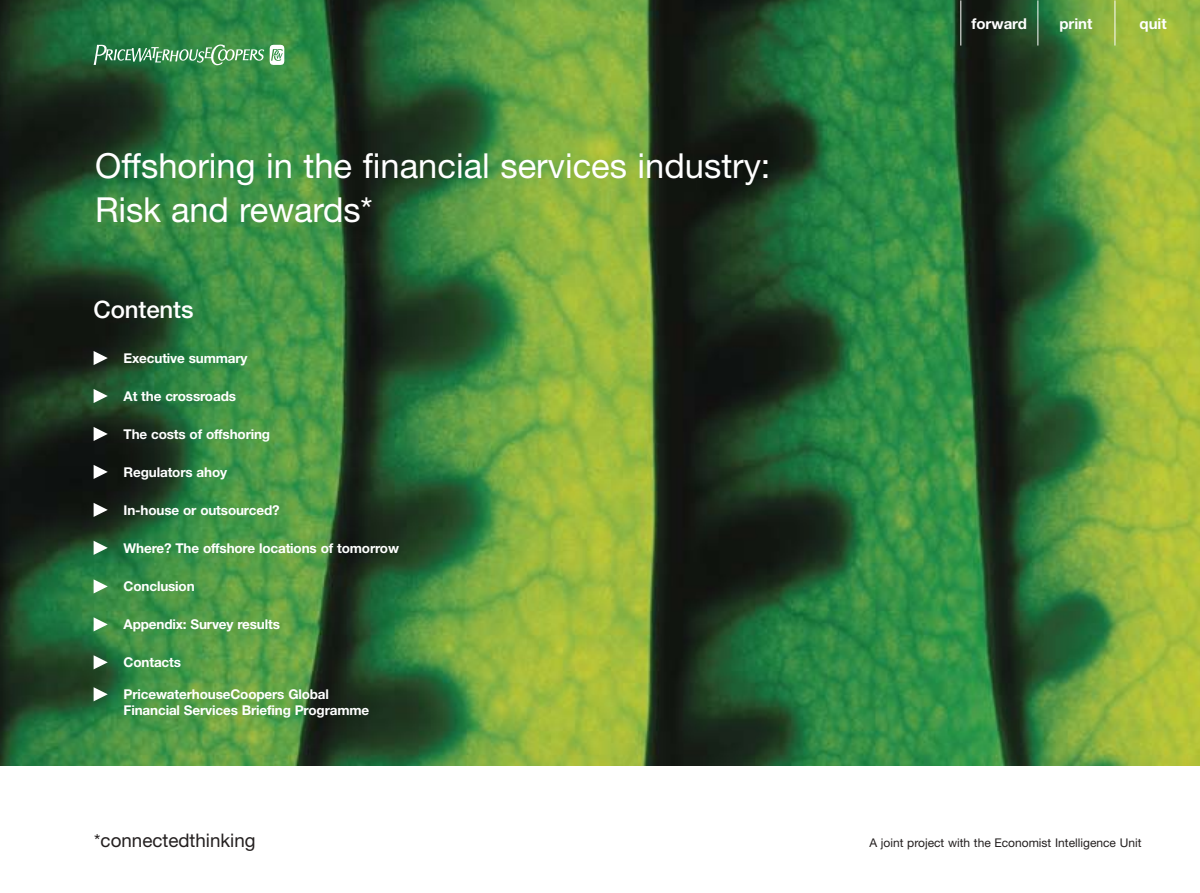
<style>
.page{position:relative;width:1200px;height:893px;background:#fff}
.page>*{position:absolute;margin:0;border:0;box-sizing:border-box;transform-origin:0 0}
.t1{font:34.5px/43.3px "Helvetica Neue";color:#fff}
.t2{font:500 24px "Helvetica Neue";letter-spacing:-.005em;color:#fff}
.t3{font:18.75px "Helvetica Neue";color:#231f1f}
.t4{font:700 15px "Helvetica Neue";color:#fff}
.t5{font:700 13.5px/16.5px "Helvetica Neue";letter-spacing:-.01em;color:#fff}
.t6{font:12px "Helvetica Neue";color:#231f1f}
.s1{font-size:18px}
</style>
<div class="page">
<img style="left:0;top:0;width:1199px;height:766px">
<svg style="left:94px;top:44px;width:190px;height:21px;background:#63a273"></svg>
<hr style="left:960px;top:0;width:1px;height:46px;background:#fff">
<hr style="left:1037px;top:0;width:1px;height:46px;background:#fff">
<hr style="left:1114px;top:0;width:1px;height:46px;background:#fff">
<svg style="left:94px;top:351px;width:14px;height:14px"></svg>
<svg style="left:94px;top:389px;width:14px;height:14px"></svg>
<svg style="left:94px;top:427px;width:14px;height:14px"></svg>
<svg style="left:94px;top:465px;width:14px;height:14px"></svg>
<svg style="left:94px;top:503px;width:14px;height:14px"></svg>
<svg style="left:94px;top:541px;width:14px;height:14px"></svg>
<svg style="left:94px;top:579px;width:14px;height:14px"></svg>
<svg style="left:94px;top:617px;width:14px;height:14px"></svg>
<svg style="left:94px;top:655px;width:14px;height:14px"></svg>
<svg style="left:94px;top:687px;width:14px;height:14px"></svg>
<h1 class="t1" style="left:95px;top:148px;width:676px">Offshoring in the financial services industry:<br>Risk and rewards*</h1>
<h2 class="t2" style="left:94px;top:301px;width:101px">Contents</h2>
<p class="t5" style="left:124px;top:351px;width:125px">Executive summary</p>
<p class="t5" style="left:124px;top:389px;width:114px">At the crossroads</p>
<p class="t5" style="left:124px;top:427px;width:148px">The costs of offshoring</p>
<p class="t5" style="left:124px;top:465px;width:105px">Regulators ahoy</p>
<p class="t5" style="left:124px;top:503px;width:157px">In-house or outsourced?</p>
<p class="t5" style="left:124px;top:541px;width:277px">Where? The offshore locations of tomorrow</p>
<p class="t5" style="left:124px;top:579px;width:73px">Conclusion</p>
<p class="t5" style="left:124px;top:617px;width:158px">Appendix: Survey results</p>
<p class="t5" style="left:124px;top:655px;width:59px">Contacts</p>
<p class="t5" style="left:124px;top:687px;width:247px">PricewaterhouseCoopers Global<br>Financial Services Briefing Programme</p>
<h3 class="t3" style="left:94px;top:833px;width:163px"><span class="s1">*</span>connectedthinking</h3>
<p class="t4" style="left:971px;top:18px;width:57px">forward</p>
<p class="t4" style="left:1059px;top:18px;width:35px">print</p>
<p class="t4" style="left:1139px;top:18px;width:29px">quit</p>
<p class="t6" style="left:869px;top:838px;width:273px">A joint project with the Economist Intelligence Unit</p>
</div>
